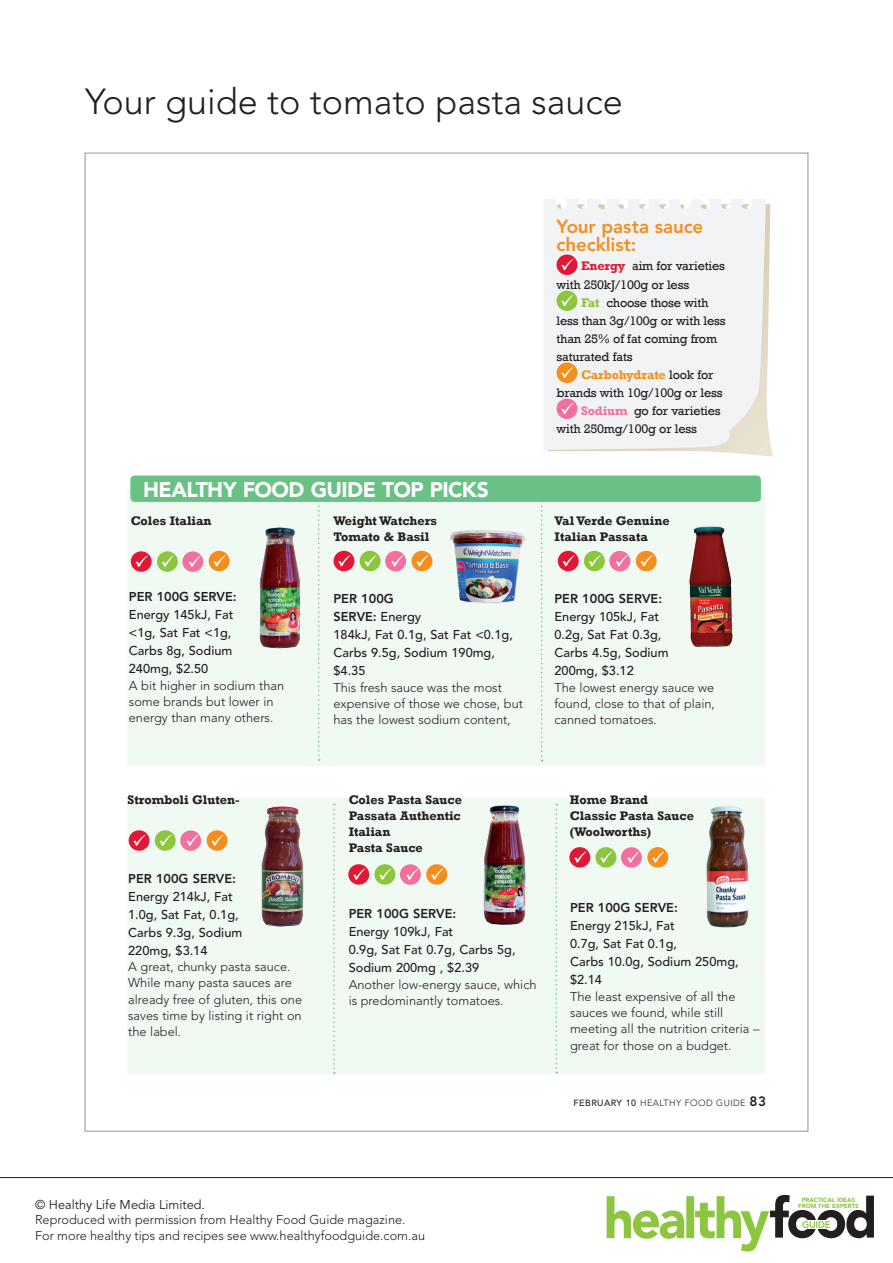
<style>
.page{position:relative;width:893px;height:1263px;background:#fff}
.page>*{position:absolute;margin:0;border:0;box-sizing:border-box;transform-origin:0 0}
.t1{font:300 36px "Avenir LT Std";color:#231f20}
.t2{font:900 21.15px "Avenir LT Std";letter-spacing:-.025em;color:#fff}
.t3{font:800 18.75px/18px "Avenir LT Std";letter-spacing:-.005em;color:#f68e1e}
.t4{font:300 12.75px/16.2px "Avenir LT Std";color:#231f20}
.t5{font:500 12.75px/18px "Avenir LT Std";color:#231f20}
.t6{font:12.75px "Rockwell";letter-spacing:-.015em;color:#231f20}
.t7{font:700 12.75px/15.8px "Rockwell";color:#231f20}
.t8{font:12.75px "Avenir LT Std";color:#231f20}
.t9{font:700 12.75px "Rockwell";letter-spacing:-.01em;color:#f68e1e}
.t10{font:300 9px "Avenir LT Std";letter-spacing:.05em;color:#231f20}
.t11{font:900 6px "Avenir LT Std";letter-spacing:-.005em;color:#8bc63e}
.s1{font-weight:700;color:#e21735}
.s2{font-weight:700;color:#8bc63e}
.s3{font-weight:400;color:#231f20}
.s4{font-weight:700;color:#f1709d}
.s5{font-weight:800}
.s6{font-weight:500}
.s7{font-weight:800;font-size:13.5px}
</style>
<div class="page">
<hr style="left:0;top:1177px;width:893px;height:1px;background:#231f20">
<div style="left:128px;top:489px;width:637px;height:276px;background:#f1f9f3"></div>
<div style="left:128px;top:798px;width:637px;height:276px;background:#f1f9f3"></div>
<svg style="left:318px;top:502px;width:2px;height:259px"></svg>
<svg style="left:333px;top:804px;width:2px;height:270px"></svg>
<svg style="left:556px;top:804px;width:1px;height:269px"></svg>
<svg style="left:541px;top:502px;width:2px;height:259px"></svg>
<div style="left:130px;top:475px;width:631px;height:27px;background:#6ac186;border-radius:4px"></div>
<div style="left:544px;top:199px;width:222px;height:251px;background:#f2f3f4"></div>
<div style="left:557px;top:255px;width:20px;height:20px;background:#e21735;border-radius:50%"></div>
<svg style="left:561px;top:259px;width:12px;height:11px"></svg>
<div style="left:557px;top:291px;width:20px;height:20px;background:#8bc63e;border-radius:50%"></div>
<svg style="left:561px;top:295px;width:12px;height:11px"></svg>
<div style="left:557px;top:363px;width:20px;height:20px;background:#f68e1e;border-radius:50%"></div>
<svg style="left:561px;top:367px;width:12px;height:11px"></svg>
<div style="left:557px;top:399px;width:20px;height:20px;background:#f1709d;border-radius:50%"></div>
<svg style="left:561px;top:403px;width:12px;height:11px"></svg>
<img style="left:689px;top:526px;width:44px;height:121px">
<div style="left:157px;top:551px;width:21px;height:21px;background:#8bc63e;border-radius:50%"></div>
<svg style="left:162px;top:556px;width:12px;height:11px"></svg>
<div style="left:131px;top:551px;width:21px;height:21px;background:#e21735;border-radius:50%"></div>
<svg style="left:136px;top:556px;width:12px;height:11px"></svg>
<div style="left:182px;top:551px;width:21px;height:21px;background:#f1709d;border-radius:50%"></div>
<svg style="left:189px;top:556px;width:12px;height:11px"></svg>
<div style="left:209px;top:551px;width:21px;height:20px;background:#f68e1e;border-radius:50%"></div>
<svg style="left:213px;top:555px;width:13px;height:12px"></svg>
<div style="left:595px;top:847px;width:21px;height:20px;background:#8bc63e;border-radius:50%"></div>
<svg style="left:600px;top:851px;width:12px;height:12px"></svg>
<div style="left:569px;top:847px;width:21px;height:20px;background:#e21735;border-radius:50%"></div>
<svg style="left:574px;top:851px;width:12px;height:12px"></svg>
<div style="left:621px;top:847px;width:21px;height:21px;background:#f1709d;border-radius:50%"></div>
<svg style="left:627px;top:851px;width:12px;height:12px"></svg>
<div style="left:647px;top:847px;width:21px;height:20px;background:#f68e1e;border-radius:50%"></div>
<svg style="left:652px;top:851px;width:12px;height:12px"></svg>
<div style="left:374px;top:864px;width:21px;height:21px;background:#8bc63e;border-radius:50%"></div>
<svg style="left:379px;top:868px;width:12px;height:12px"></svg>
<div style="left:348px;top:864px;width:21px;height:21px;background:#e21735;border-radius:50%"></div>
<svg style="left:353px;top:868px;width:12px;height:12px"></svg>
<div style="left:400px;top:864px;width:21px;height:21px;background:#f1709d;border-radius:50%"></div>
<svg style="left:406px;top:868px;width:12px;height:12px"></svg>
<div style="left:426px;top:864px;width:21px;height:21px;background:#f68e1e;border-radius:50%"></div>
<svg style="left:431px;top:868px;width:12px;height:12px"></svg>
<div style="left:155px;top:830px;width:21px;height:21px;background:#8bc63e;border-radius:50%"></div>
<svg style="left:159px;top:834px;width:13px;height:12px"></svg>
<div style="left:129px;top:830px;width:21px;height:21px;background:#e21735;border-radius:50%"></div>
<svg style="left:133px;top:834px;width:13px;height:12px"></svg>
<div style="left:180px;top:830px;width:21px;height:21px;background:#f1709d;border-radius:50%"></div>
<svg style="left:186px;top:835px;width:13px;height:11px"></svg>
<div style="left:207px;top:830px;width:21px;height:21px;background:#f68e1e;border-radius:50%"></div>
<svg style="left:211px;top:834px;width:13px;height:12px"></svg>
<div style="left:584px;top:551px;width:21px;height:20px;background:#8bc63e;border-radius:50%"></div>
<svg style="left:589px;top:555px;width:12px;height:12px"></svg>
<div style="left:558px;top:551px;width:21px;height:20px;background:#e21735;border-radius:50%"></div>
<svg style="left:562px;top:555px;width:13px;height:12px"></svg>
<div style="left:609px;top:551px;width:21px;height:20px;background:#f1709d;border-radius:50%"></div>
<svg style="left:616px;top:555px;width:12px;height:12px"></svg>
<div style="left:636px;top:551px;width:21px;height:20px;background:#f68e1e;border-radius:50%"></div>
<svg style="left:640px;top:555px;width:13px;height:12px"></svg>
<div style="left:360px;top:551px;width:21px;height:20px;background:#8bc63e;border-radius:50%"></div>
<svg style="left:364px;top:555px;width:13px;height:12px"></svg>
<div style="left:333px;top:551px;width:21px;height:20px;background:#e21735;border-radius:50%"></div>
<svg style="left:338px;top:555px;width:12px;height:12px"></svg>
<div style="left:385px;top:551px;width:21px;height:20px;background:#f1709d;border-radius:50%"></div>
<svg style="left:391px;top:555px;width:13px;height:12px"></svg>
<div style="left:411px;top:551px;width:21px;height:20px;background:#f68e1e;border-radius:50%"></div>
<svg style="left:416px;top:555px;width:12px;height:12px"></svg>
<img style="left:261px;top:806px;width:43px;height:121px">
<img style="left:483px;top:805px;width:43px;height:120px">
<img style="left:706px;top:806px;width:43px;height:121px">
<img style="left:450px;top:530px;width:75px;height:73px">
<img style="left:259px;top:527px;width:42px;height:122px">
<svg style="left:607px;top:1195px;width:267px;height:56px"></svg>
<p class="t1" style="left:85px;top:81px;width:539px">Your guide to tomato pasta sauce</p>
<p class="t3" style="left:557px;top:218px;width:148px">Your pasta sauce checklist:</p>
<p class="t6" style="left:581px;top:259px;width:145px"><span class="s1">Energy</span> aim for varieties</p>
<p class="t6" style="left:557px;top:277px;width:134px">with 250kJ/100g or less</p>
<p class="t6" style="left:581px;top:295px;width:129px"><span class="s2">Fat</span> choose those with</p>
<p class="t6" style="left:557px;top:313px;width:171px">less than 3g/100g or with less</p>
<p class="t6" style="left:557px;top:331px;width:162px">than 25% of fat coming from</p>
<p class="t6" style="left:557px;top:349px;width:78px">saturated fats</p>
<p class="t9" style="left:581px;top:366px;width:134px">Carbohydrate <span class="s3">look for</span></p>
<p class="t6" style="left:557px;top:385px;width:168px">brands with 10g/100g or less</p>
<p class="t6" style="left:581px;top:403px;width:141px"><span class="s4">Sodium</span> go for varieties</p>
<p class="t6" style="left:557px;top:421px;width:142px">with 250mg/100g or less</p>
<p class="t2" style="left:143px;top:477px;width:347px">HEALTHY FOOD GUIDE TOP PICKS</p>
<p class="t7" style="left:131px;top:513px;width:82px">Coles Italian</p>
<p class="t7" style="left:333px;top:513px;width:105px">Weight Watchers<br>Tomato &amp; Basil</p>
<p class="t7" style="left:555px;top:513px;width:117px">Val Verde Genuine<br>Italian Passata</p>
<p class="t5" style="left:129px;top:588px;width:109px"><span class="s5">PER 100G SERVE:<br></span>Energy 145kJ, Fat &lt;1g, Sat Fat &lt;1g,<br>Carbs 8g, Sodium<br>240mg, $2.50</p>
<p class="t4" style="left:129px;top:677px;width:157px">A bit higher in sodium than some brands but lower in energy than many others.</p>
<p class="t5" style="left:333px;top:590px;width:181px"><span class="s5">PER 100G<br>SERVE:</span> Energy<br>184kJ, Fat 0.1g, Sat Fat &lt;0.1g,<br>Carbs 9.5g, Sodium 190mg, $4.35</p>
<p class="t4" style="left:333px;top:679px;width:191px">This fresh sauce was the most expensive of those we chose, but has the lowest sodium content,</p>
<p class="t5" style="left:554px;top:590px;width:116px"><span class="s5">PER 100G SERVE:<br></span>Energy 105kJ, Fat<br>0.2g, Sat Fat 0.3g,<br>Carbs 4.5g, Sodium<br>200mg, $3.12</p>
<p class="t4" style="left:554px;top:679px;width:162px;text-align:justify">The lowest energy sauce we found, close to that of plain, canned tomatoes.</p>
<p class="t7" style="left:128px;top:792px;width:113px">Stromboli Gluten-</p>
<p class="t5" style="left:128px;top:870px;width:116px"><span class="s5">PER 100G SERVE:<br></span>Energy 214kJ, Fat<br>1.0g, Sat Fat, 0.1g,<br>Carbs 9.3g, Sodium<br>220mg, $3.14</p>
<p class="t4" style="left:128px;top:958px;width:175px">A great, chunky pasta sauce.<br>While many pasta sauces are already free of gluten, this one saves time by listing it right on the label.</p>
<p class="t7" style="left:349px;top:792px;width:115px">Coles Pasta Sauce<br>Passata Authentic<br>Italian<br>Pasta Sauce</p>
<p class="t5" style="left:349px;top:905px;width:168px"><span class="s5">PER 100G SERVE:<br></span>Energy 109kJ, Fat<br>0.9g, Sat Fat 0.7g, Carbs 5g,<br>Sodium 200mg , $2.39</p>
<p class="t4" style="left:349px;top:976px;width:189px">Another low-energy sauce, which is predominantly tomatoes.</p>
<p class="t7" style="left:570px;top:792px;width:126px">Home Brand<br>Classic Pasta Sauce (Woolworths)</p>
<p class="t5" style="left:570px;top:899px;width:170px"><span class="s5">PER 100G SERVE:<br></span>Energy 215kJ, Fat<br>0.7g, Sat Fat 0.1g,<br>Carbs 10.0g, Sodium 250mg, $2.14</p>
<p class="t4" style="left:570px;top:988px;width:191px">The least expensive of all the sauces we found, while still meeting all the nutrition criteria – great for those on a budget.</p>
<p class="t10" style="left:574px;top:1097px;width:194px"><span class="s6">FEBRUARY 10</span> HEALTHY FOOD GUIDE <span class="s7">83</span></p>
<p class="t8" style="left:35px;top:1197px;width:172px">© Healthy Life Media Limited.</p>
<p class="t4" style="left:35px;top:1212px;width:392px;line-height:15.3px">Reproduced with permission from Healthy Food Guide magazine.<br>For more healthy tips and recipes see www.healthyfoodguide.com.au</p>
<p class="t11" style="left:802px;top:1196px;width:55px">PRACTICAL IDEAS</p>
<p class="t11" style="left:798px;top:1202px;width:62px">FROM THE EXPERTS</p>
</div>
